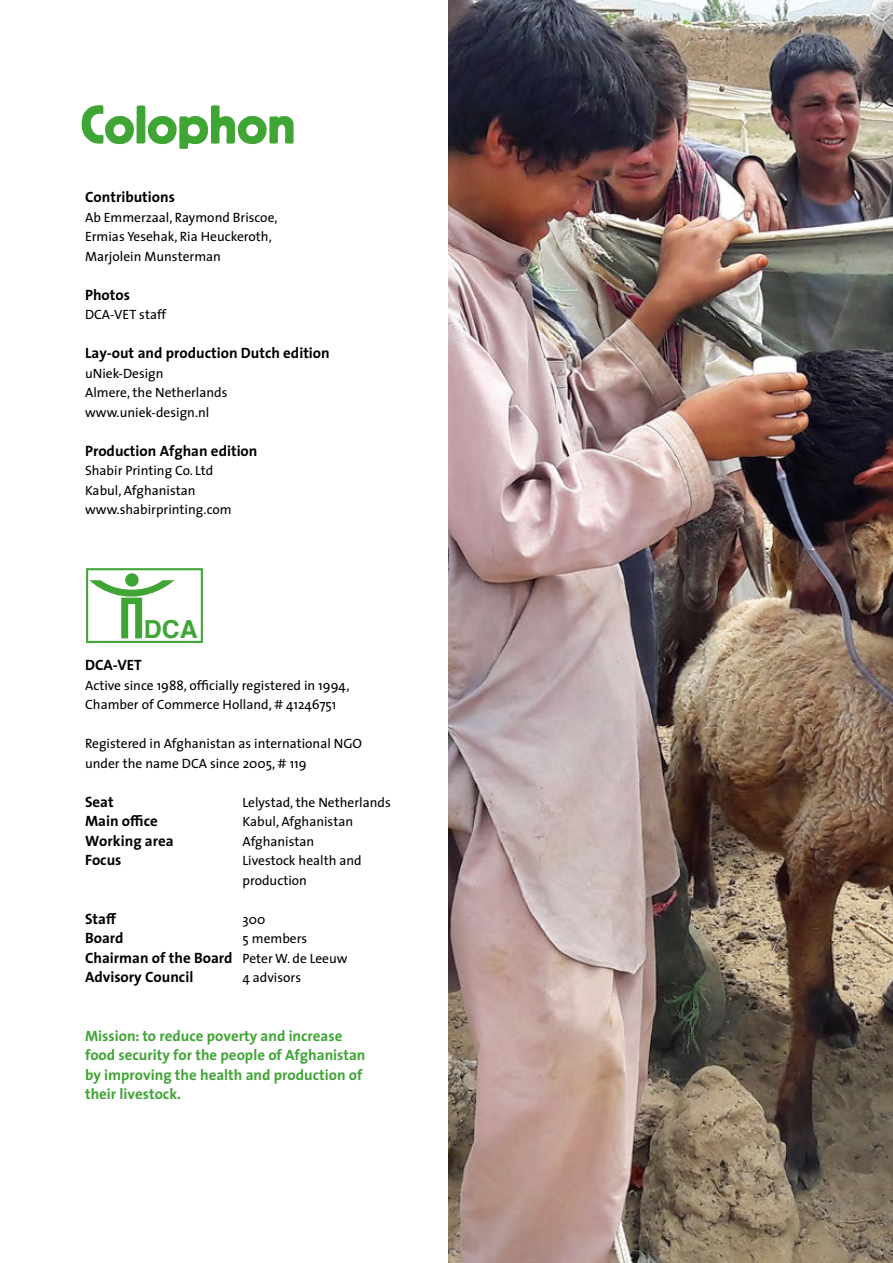
<style>
.page{position:relative;width:893px;height:1263px;background:#fff}
.page>*{position:absolute;margin:0;border:0;box-sizing:border-box;transform-origin:0 0}
.t1{font:700 24.9px "Helvetica";color:#3fa535}
.t2{font:700 15px/19.5px "The Sans";color:#000}
.t3{font:700 15px/19.5px "The Sans";color:#3fa535}
.t4{font:13.5px/19.5px "The Sans";color:#000}
.s1{font-weight:400;font-size:13.5px}
</style>
<div class="page">
<img style="left:449px;top:0;width:444px;height:1263px">
<svg style="left:82px;top:105px;width:212px;height:44px"></svg>
<div style="left:125px;top:573px;width:14px;height:14px;background:#3fa535;border-radius:50%"></div>
<svg style="left:89px;top:580px;width:85px;height:58px"></svg>
<div style="left:86px;top:568px;width:117px;height:75px;border:2px solid #3fa535"></div>
<p class="t2" style="left:85px;top:187px;width:91px">Contributions</p>
<p class="t4" style="left:85px;top:207px;width:194px">Ab Emmerzaal, Raymond Briscoe,<br>Ermias Yesehak, Ria Heuckeroth,<br>Marjolein Munsterman</p>
<p class="t2" style="left:85px;top:284px;width:47px">Photos</p>
<p class="t4" style="left:85px;top:304px;width:83px">DCA-VET staff</p>
<p class="t2" style="left:85px;top:343px;width:246px">Lay-out and production Dutch edition</p>
<p class="t4" style="left:85px;top:363px;width:144px">uNiek-Design<br>Almere, the Netherlands www.uniek-design.nl</p>
<p class="t2" style="left:85px;top:440px;width:174px">Production Afghan edition</p>
<p class="t4" style="left:85px;top:460px;width:148px">Shabir Printing Co. Ltd<br>Kabul, Afghanistan www.shabirprinting.com</p>
<h1 class="t1" style="left:144px;top:609px;width:55px">DCA</h1>
<p class="t2" style="left:85px;top:655px;width:58px">DCA-VET</p>
<p class="t4" style="left:85px;top:675px;width:266px">Active since 1988, officially registered in 1994,<br>Chamber of Commerce Holland, # 41246751</p>
<p class="t4" style="left:85px;top:733px;width:279px">Registered in Afghanistan as international NGO under the name DCA since 2005, # 119</p>
<p class="t2" style="left:85px;top:791px;width:30px">Seat</p>
<p class="t4" style="left:243px;top:792px;width:150px">Lelystad, the Netherlands</p>
<p class="t2" style="left:85px;top:811px;width:74px">Main office</p>
<p class="t4" style="left:243px;top:811px;width:112px">Kabul, Afghanistan</p>
<p class="t2" style="left:85px;top:830px;width:90px">Working area</p>
<p class="t4" style="left:243px;top:831px;width:73px">Afghanistan</p>
<p class="t2" style="left:85px;top:850px;width:38px">Focus</p>
<p class="t4" style="left:243px;top:850px;width:121px">Livestock health and production</p>
<p class="t2" style="left:85px;top:908px;width:33px">Staff</p>
<p class="t4" style="left:243px;top:909px;width:24px">300</p>
<p class="t2" style="left:85px;top:928px;width:40px">Board</p>
<p class="t4" style="left:243px;top:928px;width:66px">5 members</p>
<p class="t2" style="left:85px;top:947px;width:264px">Chairman of the Board <span class="s1">Peter W. de Leeuw<br></span>Advisory Council</p>
<p class="t4" style="left:243px;top:967px;width:60px">4 advisors</p>
<p class="t3" style="left:85px;top:1025px;width:282px">Mission: to reduce poverty and increase food security for the people of Afghanistan by improving the health and production of their livestock.</p>
</div>
